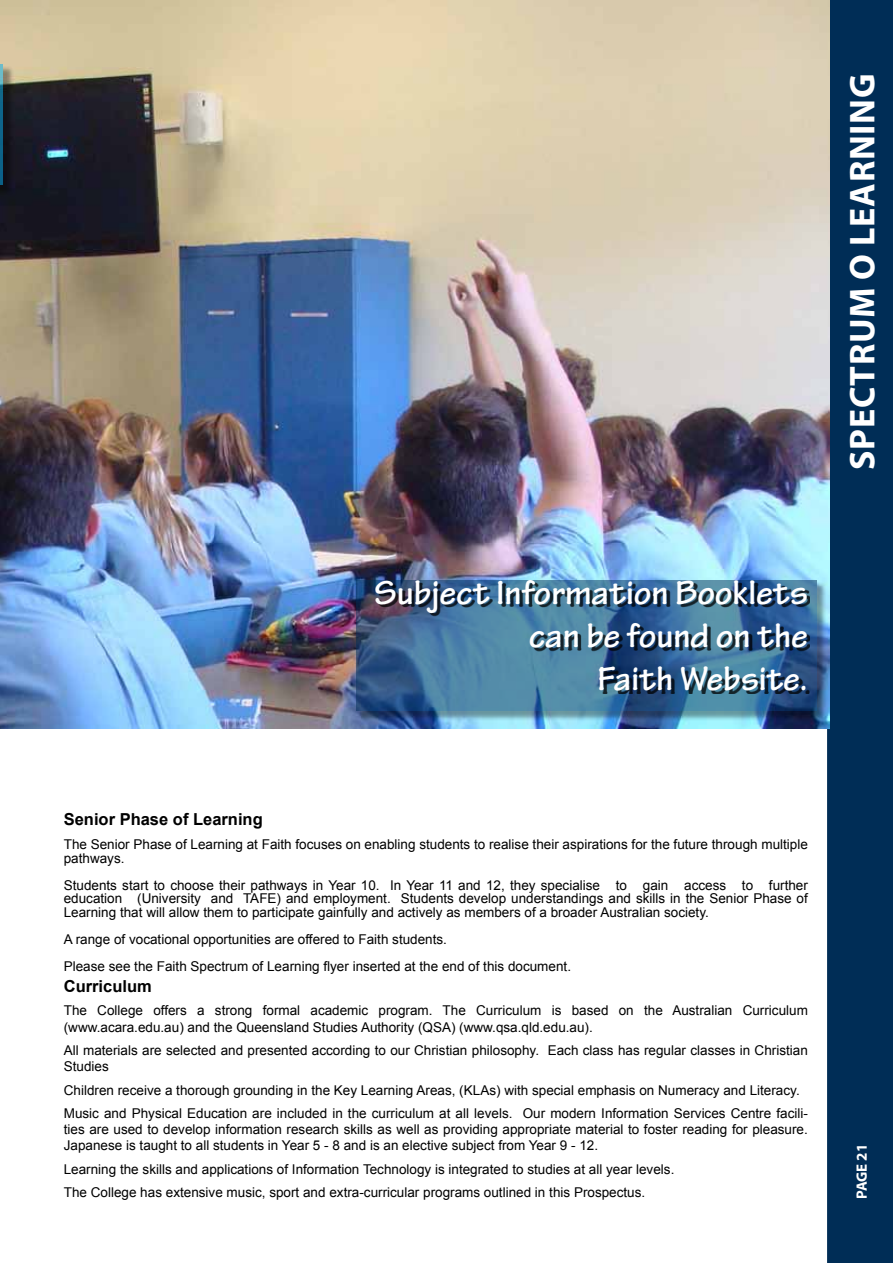
<style>
.page{position:relative;width:893px;height:1263px;background:#fff}
.page>*{position:absolute;margin:0;border:0;box-sizing:border-box;transform-origin:0 0}
.t1{font:700 36px/43.2px "Tekton Pro";color:#fff;text-align:right}
.t2{font:700 36px "Myriad Pro";letter-spacing:.02em;color:#fff}
.t3{font:700 16.5px "Arial";color:#000}
.t4{font:700 15px "Myriad Pro";letter-spacing:-.015em;color:#fff}
.t5{font:13.5px/13.5px "Arial";color:#000}
</style>
<div class="page">
<div style="left:827px;top:0;width:66px;height:1263px;background:#002d56"></div>
<img style="left:0;top:0;width:829px;height:728px">
<div style="left:0;top:65px;width:14px;height:130px;background:#000;opacity:.75"></div>
<hr style="left:0;top:64px;width:3px;height:121px;background:#00aeef">
<div style="left:357px;top:581px;width:470px;height:140px;background:#000;opacity:.75"></div>
<svg style="left:356px;top:579px;width:461px;height:131px;background:#3b6992"></svg>
<div style="left:378px;top:583px;width:432px;height:111px;background:#000;opacity:.75"></div>
<h1 class="t2" style="left:839px;top:470px;width:395px;rotate:-90deg">spectrum o learning</h1>
<h1 class="t1" style="left:374px;top:572px;width:435px">Subject Information Booklets can be found on the<br>Faith Website.</h1>
<p class="t3" style="left:64px;top:808px;width:200px">Senior Phase of Learning</p>
<p class="t5" style="left:64px;top:838px;width:746px">The Senior Phase of Learning at Faith focuses on enabling students to realise their aspirations for the future through multiple pathways.</p>
<p class="t5" style="left:64px;top:878px;width:746px;text-align:justify">Students start to choose their pathways in Year 10. In Year 11 and 12, they specialise to gain access to further education (University and TAFE) and employment. Students develop understandings and skills in the Senior Phase of Learning that will allow them to participate gainfully and actively as members of a broader Australian society.</p>
<p class="t5" style="left:64px;top:925px;width:509px;line-height:27px">A range of vocational opportunities are offered to Faith students.<br>Please see the Faith Spectrum of Learning flyer inserted at the end of this document.</p>
<p class="t3" style="left:64px;top:975px;width:90px">Curriculum</p>
<p class="t5" style="left:64px;top:1003px;width:746px;line-height:16.2px">The College offers a strong formal academic program. The Curriculum is based on the Australian Curriculum (www.acara.edu.au) and the Queensland Studies Authority (QSA) (www.qsa.qld.edu.au).</p>
<p class="t5" style="left:64px;top:1042px;width:746px;line-height:16.2px">All materials are selected and presented according to our Christian philosophy. Each class has regular classes in Christian<br>Studies</p>
<p class="t5" style="left:64px;top:1078px;width:746px;line-height:23.4px">Children receive a thorough grounding in the Key Learning Areas, (KLAs) with special emphasis on Numeracy and Literacy.<br>Music and Physical Education are included in the curriculum at all levels. Our modern Information Services Centre facili-</p>
<p class="t5" style="left:64px;top:1121px;width:746px;line-height:16.2px">ties are used to develop information research skills as well as providing appropriate material to foster reading for pleasure.<br>Japanese is taught to all students in Year 5 - 8 and is an elective subject from Year 9 - 12.</p>
<p class="t5" style="left:64px;top:1157px;width:612px;line-height:23.4px">Learning the skills and applications of Information Technology is integrated to studies at all year levels.<br>The College has extensive music, sport and extra-curricular programs outlined in this Prospectus.</p>
<p class="t4" style="left:852px;top:1199px;width:57px;rotate:-90deg">PAGE 21</p>
</div>
